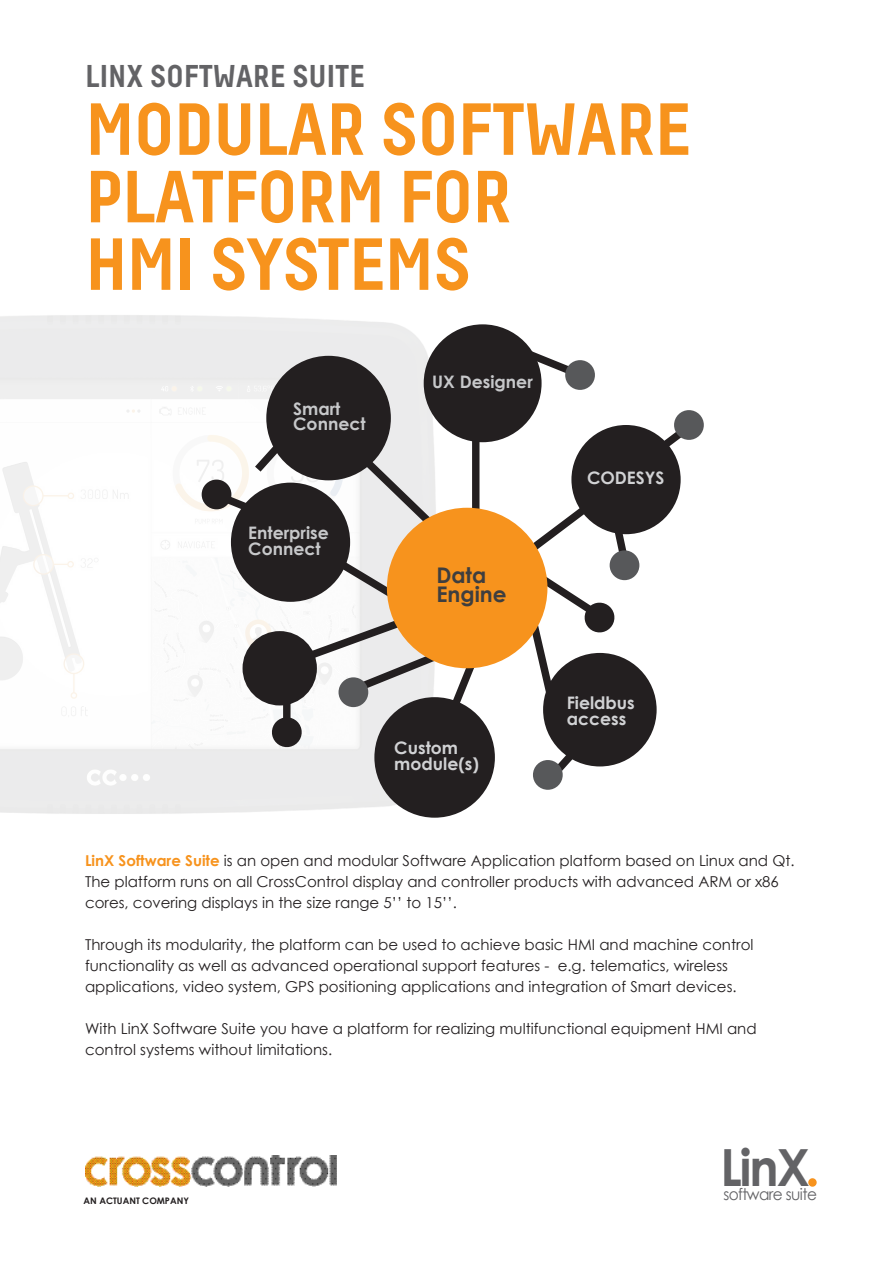
<style>
.page{position:relative;width:893px;height:1263px;background:#fff}
.page>*{position:absolute;margin:0;border:0;box-sizing:border-box;transform-origin:0 0}
.Product_subtitle{font:700 73.5px "Decima Pro A";letter-spacing:-.02em;color:#f7931d}
.t1{font:700 51.3px "Century Gothic";color:#636366;scale:.95 1}
.Product_name{font:700 31.5px "Decima Pro A";letter-spacing:-.01em;color:#636366}
.t2{font:700 21.6px/18.6px "Century Gothic";color:#3e3e3f}
.t3{font:700 17.25px "Century Gothic";color:#c7c8ca}
.t4{font:700 17.25px "Century Gothic";color:#d1d2d4}
.t5{font:16.2px "Century Gothic";letter-spacing:-.04em;color:#636366;scale:.95 1}
.Preamble{font:15px/21px "Century Gothic";color:#231f20}
.Preamble-2{font:700 9px "Century Gothic";color:#231f20}
.s1{font-weight:700;color:#f7931d}
</style>
<div class="page">
<svg style="left:0;top:315px;width:704px;height:503px"></svg>
<div style="left:430px;top:330px;width:106px;height:106px;background:#231f20;border-radius:50%"></div>
<div style="left:424px;top:324px;width:118px;height:118px;border:12px solid #231f20;border-radius:50%"></div>
<div style="left:273px;top:362px;width:112px;height:112px;background:#231f20;border-radius:50%"></div>
<div style="left:266px;top:356px;width:125px;height:124px;border:12px solid #231f20;border-radius:50%"></div>
<svg style="left:490px;top:333px;width:89px;height:47px"></svg>
<div style="left:472px;top:356px;width:7px;height:181px;background:#231f20"></div>
<div style="left:569px;top:364px;width:22px;height:22px;background:#57585a;border-radius:50%"></div>
<div style="left:565px;top:360px;width:30px;height:30px;border:7px solid #57585a;border-radius:50%"></div>
<div style="left:577px;top:430px;width:98px;height:99px;background:#231f20;border-radius:50%"></div>
<div style="left:571px;top:425px;width:110px;height:109px;border:11px solid #231f20;border-radius:50%"></div>
<div style="left:610px;top:550px;width:29px;height:30px;border:7px solid #57585a;border-radius:50%"></div>
<svg style="left:214px;top:414px;width:230px;height:190px"></svg>
<div style="left:205px;top:483px;width:23px;height:23px;background:#231f20;border-radius:50%"></div>
<div style="left:202px;top:480px;width:29px;height:29px;border:7px solid #231f20;border-radius:50%"></div>
<svg style="left:639px;top:418px;width:58px;height:49px"></svg>
<div style="left:678px;top:414px;width:22px;height:22px;background:#57585a;border-radius:50%"></div>
<div style="left:674px;top:410px;width:30px;height:30px;border:7px solid #57585a;border-radius:50%"></div>
<div style="left:380px;top:703px;width:109px;height:109px;background:#231f20;border-radius:50%"></div>
<div style="left:374px;top:697px;width:121px;height:121px;border:12px solid #231f20;border-radius:50%"></div>
<div style="left:246px;top:635px;width:67px;height:67px;background:#231f20;border-radius:50%"></div>
<div style="left:243px;top:631px;width:74px;height:74px;border:7px solid #231f20;border-radius:50%"></div>
<div style="left:395px;top:516px;width:144px;height:144px;background:#f7931d;border-radius:50%"></div>
<div style="left:387px;top:508px;width:160px;height:160px;border:16px solid #f7931d;border-radius:50%"></div>
<div style="left:543px;top:653px;width:114px;height:113px;background:#231f20;border-radius:50%"></div>
<svg style="left:509px;top:493px;width:125px;height:287px"></svg>
<div style="left:537px;top:764px;width:22px;height:22px;background:#57585a;border-radius:50%"></div>
<div style="left:533px;top:760px;width:30px;height:30px;border:7px solid #57585a;border-radius:50%"></div>
<div style="left:808px;top:1178px;width:9px;height:9px;background:#f7931d;border-radius:50%"></div>
<svg style="left:256px;top:613px;width:238px;height:152px"></svg>
<img style="left:85px;top:1156px;width:251px;height:30px">
<p class="Product_name" style="left:85px;top:58px;width:282px">LINX SOFTWARE SUITE</p>
<p class="Product_subtitle" style="left:85px;top:85px;width:608px">MODULAR SOFTWARE</p>
<p class="Product_subtitle" style="left:85px;top:153px;width:429px">PLATFORM FOR</p>
<p class="Product_subtitle" style="left:85px;top:220px;width:388px">HMI SYSTEMS</p>
<p class="t3" style="left:293px;top:395px;width:49px">Smart</p>
<p class="t3" style="left:293px;top:411px;width:74px">Connect</p>
<p class="t3" style="left:248px;top:519px;width:82px">Enterprise</p>
<p class="t3" style="left:248px;top:535px;width:74px">Connect</p>
<p class="t3" style="left:432px;top:369px;width:102px">UX Designer</p>
<p class="t2" style="left:436px;top:565px;width:72px">Data<br>Engine</p>
<p class="t4" style="left:587px;top:465px;width:79px">CODESYS</p>
<p class="t4" style="left:394px;top:735px;width:65px">Custom</p>
<p class="t4" style="left:394px;top:751px;width:86px">module(s)</p>
<p class="t4" style="left:567px;top:689px;width:70px">Fieldbus</p>
<p class="t4" style="left:567px;top:705px;width:61px">access</p>
<p class="Preamble" style="left:85px;top:850px;width:711px"><span class="s1">LinX Software Suite</span> is an open and modular Software Application platform based on Linux and Qt.<br>The platform runs on all CrossControl display and controller products with advanced ARM or x86 cores, covering displays in the size range 5’’ to 15’’.</p>
<p class="Preamble" style="left:85px;top:934px;width:670px">Through its modularity, the platform can be used to achieve basic HMI and machine control functionality as well as advanced operational support features - e.g. telematics, wireless applications, video system, GPS positioning applications and integration of Smart devices.</p>
<p class="Preamble" style="left:85px;top:1018px;width:673px">With LinX Software Suite you have a platform for realizing multifunctional equipment HMI and control systems without limitations.</p>
<p class="Preamble-2" style="left:84px;top:1193px;width:107px">AN ACTUANT COMPANY</p>
<p class="t1" style="left:720px;top:1129px;width:96px">LinX</p>
<p class="t5" style="left:723px;top:1182px;width:100px">software suite</p>
</div>
